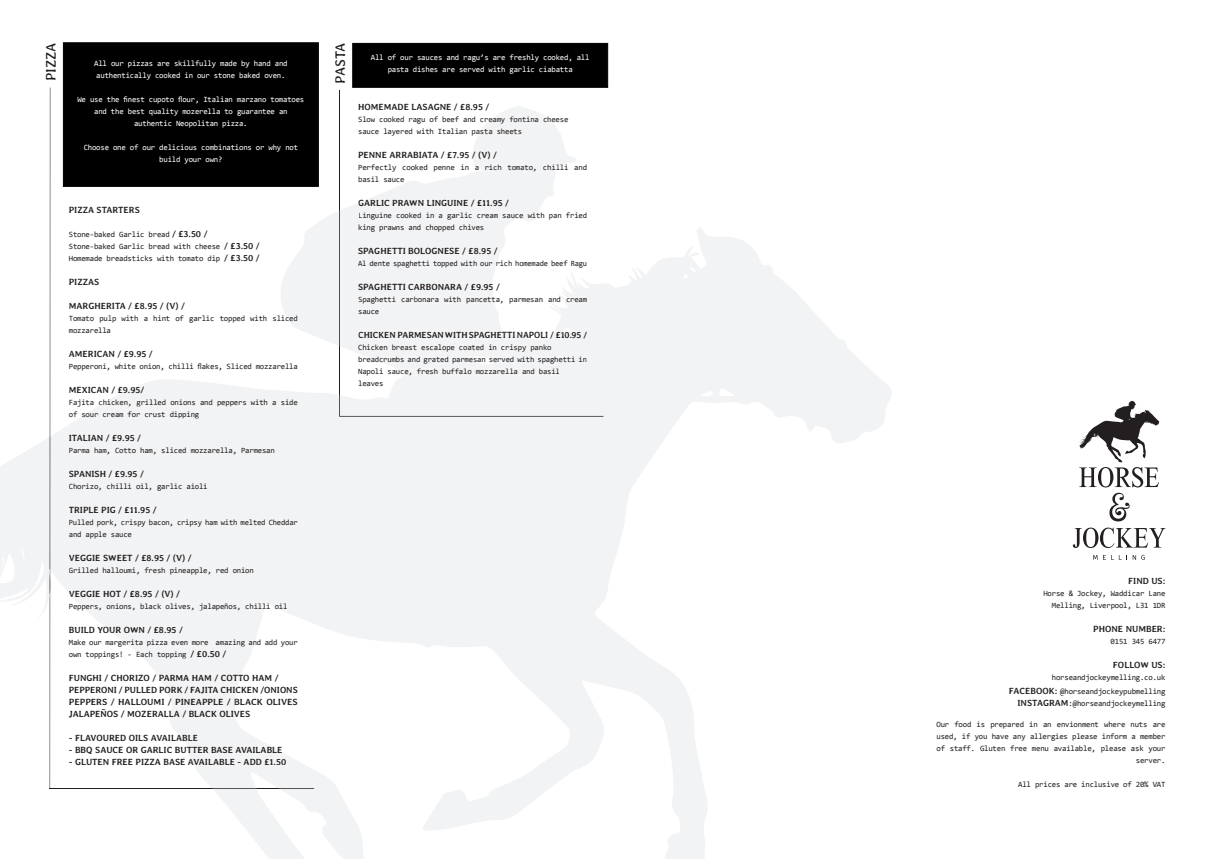
<style>
.page{position:relative;width:1208px;height:859px;background:#fff}
.page>*{position:absolute;margin:0;border:0;box-sizing:border-box;transform-origin:0 0}
.t1{font:14px "Averia Libre";color:#231f20}
.t2{font:700 9px/12px "Averia Libre";color:#231f20}
.t3{font:8px/12px "Consolas";letter-spacing:-.025em;color:#231f20}
.t4{font:8px/12px "Consolas";letter-spacing:-.025em;color:#fff;text-align:center}
.s1{font-family:"Averia Libre";font-weight:700;font-size:9px}
</style>
<div class="page">
<hr style="left:339px;top:91px;width:1px;height:325px;background:#231f20">
<hr style="left:50px;top:88px;width:1px;height:700px;background:#231f20">
<svg style="left:1079px;top:401px;width:80px;height:121px"></svg>
<svg style="left:1072px;top:528px;width:93px;height:20px"></svg>
<svg style="left:1093px;top:555px;width:4px;height:5px"></svg>
<svg style="left:1103px;top:555px;width:41px;height:5px"></svg>
<svg style="left:50px;top:106px;width:553px;height:691px;fill:#f2f3f4"></svg>
<svg style="left:478px;top:116px;width:76px;height:20px"></svg>
<div style="left:472px;top:151px;width:93px;height:21px;background:#f2f3f4"></div>
<div style="left:69px;top:434px;width:72px;height:7px;background:#f2f3f4"></div>
<svg style="left:0;top:437px;width:364px;height:422px;fill:#f2f3f4"></svg>
<div style="left:69px;top:590px;width:218px;height:20px;background:#f2f3f4"></div>
<svg style="left:104px;top:626px;width:79px;height:7px"></svg>
<svg style="left:120px;top:639px;width:136px;height:19px"></svg>
<div style="left:191px;top:650px;width:35px;height:7px;background:#f2f3f4"></div>
<svg style="left:157px;top:674px;width:84px;height:43px"></svg>
<svg style="left:179px;top:734px;width:107px;height:31px"></svg>
<svg style="left:50px;top:436px;width:1px;height:159px"></svg>
<svg style="left:212px;top:788px;width:102px;height:1px"></svg>
<svg style="left:78px;top:200px;width:525px;height:218px"></svg>
<div style="left:63px;top:43px;width:256px;height:144px;background:#000;border:1px solid #000"></div>
<div style="left:352px;top:43px;width:256px;height:45px;background:#000;border:1px solid #000"></div>
<h1 class="t1" style="left:43px;top:81px;width:40px;rotate:-90deg">PIZZA</h1>
<h1 class="t1" style="left:332px;top:84px;width:43px;rotate:-90deg">PASTA</h1>
<p class="t4" style="left:94px;top:57px;width:195px;text-align:left">All our pizzas are skillfully made by hand and authentically cooked in our stone baked oven.</p>
<p class="t4" style="left:77px;top:93px;width:228px">We use the finest cupoto flour, Italian marzano tomatoes and the best quality mozerella to guarantee an authentic Neopolitan pizza.</p>
<p class="t4" style="left:84px;top:141px;width:216px">Choose one of our delicious combinations or why not build your own?</p>
<p class="t2" style="left:69px;top:203px;width:73px">PIZZA STARTERS</p>
<p class="t3" style="left:69px;top:228px;width:192px">Stone-baked Garlic bread <span class="s1">/ £3.50 /<br></span>Stone-baked Garlic bread with cheese <span class="s1">/ £3.50 /<br></span>Homemade breadsticks with tomato dip <span class="s1">/ £3.50 /</span></p>
<p class="t2" style="left:69px;top:275px;width:32px">PIZZAS</p>
<p class="t2" style="left:69px;top:299px;width:118px">MARGHERITA / £8.95 / (V) /</p>
<p class="t3" style="left:69px;top:324px;width:44px">mozzarella</p>
<p class="t2" style="left:69px;top:347px;width:85px">AMERICAN / £9.95 /</p>
<p class="t3" style="left:69px;top:360px;width:230px">Pepperoni, white onion, chilli flakes, Sliced mozzarella</p>
<p class="t3" style="left:69px;top:312px;width:230px">Tomato pulp with a hint of garlic topped with sliced</p>
<p class="t2" style="left:69px;top:383px;width:77px">MEXICAN / £9.95/</p>
<p class="t3" style="left:69px;top:396px;width:230px">Fajita chicken, grilled onions and peppers with a side of sour cream for crust dipping</p>
<p class="t2" style="left:69px;top:431px;width:74px">ITALIAN / £9.95 /</p>
<p class="t3" style="left:69px;top:444px;width:208px">Parma ham, Cotto ham, sliced mozzarella, Parmesan</p>
<p class="t2" style="left:69px;top:467px;width:77px">SPANISH / £9.95 /</p>
<p class="t3" style="left:69px;top:480px;width:140px">Chorizo, chilli oil, garlic aioli</p>
<p class="t2" style="left:69px;top:503px;width:89px">TRIPLE PIG / £11.95 /</p>
<p class="t3" style="left:69px;top:516px;width:230px">Pulled pork, crispy bacon, cripsy ham with melted Cheddar and apple sauce</p>
<p class="t2" style="left:69px;top:551px;width:124px">VEGGIE SWEET / £8.95 / (V) /</p>
<p class="t3" style="left:69px;top:564px;width:187px">Grilled halloumi, fresh pineapple, red onion</p>
<p class="t2" style="left:69px;top:587px;width:113px">VEGGIE HOT / £8.95 / (V) /</p>
<p class="t3" style="left:69px;top:600px;width:220px">Peppers, onions, black olives, jalapeños, chilli oil</p>
<p class="t2" style="left:69px;top:623px;width:116px">BUILD YOUR OWN / £8.95 /</p>
<p class="t3" style="left:69px;top:636px;width:231px">Make our margerita pizza even more amazing and add your own toppings! - Each topping <span class="s1">/ £0.50 /</span></p>
<p class="t2" style="left:69px;top:671px;width:230px">FUNGHI / CHORIZO / PARMA HAM / COTTO HAM / PEPPERONI / PULLED PORK / FAJITA CHICKEN /ONIONS PEPPERS / HALLOUMI / PINEAPPLE / BLACK OLIVES JALAPEÑOS / MOZERALLA / BLACK OLIVES</p>
<p class="t2" style="left:69px;top:731px;width:131px">- FLAVOURED OILS AVAILABLE</p>
<p class="t2" style="left:69px;top:743px;width:215px">- BBQ SAUCE OR GARLIC BUTTER BASE AVAILABLE</p>
<p class="t2" style="left:69px;top:755px;width:219px">- GLUTEN FREE PIZZA BASE AVAILABLE - ADD £1.50</p>
<p class="t4" style="left:371px;top:51px;width:220px">All of our sauces and ragu’s are freshly cooked, all pasta dishes are served with garlic ciabatta</p>
<p class="t2" style="left:358px;top:101px;width:133px">HOMEMADE LASAGNE / £8.95 /</p>
<p class="t3" style="left:358px;top:113px;width:212px">Slow cooked ragu of beef and creamy fontina cheese sauce layered with Italian pasta sheets</p>
<p class="t2" style="left:358px;top:149px;width:140px">PENNE ARRABIATA / £7.95 / (V) /</p>
<p class="t3" style="left:358px;top:161px;width:230px">Perfectly cooked penne in a rich tomato, chilli and</p>
<p class="t2" style="left:358px;top:197px;width:152px">GARLIC PRAWN LINGUINE / £11.95 /</p>
<p class="t3" style="left:358px;top:209px;width:230px">Linguine cooked in a garlic cream sauce with pan fried king prawns and chopped chives</p>
<p class="t2" style="left:358px;top:245px;width:141px">SPAGHETTI BOLOGNESE / £8.95 /</p>
<p class="t3" style="left:358px;top:257px;width:230px">Al dente spaghetti topped with our rich homemade beef Ragu</p>
<p class="t2" style="left:358px;top:281px;width:143px">SPAGHETTI CARBONARA / £9.95 /</p>
<p class="t3" style="left:358px;top:293px;width:230px">Spaghetti carbonara with pancetta, parmesan and cream sauce</p>
<p class="t2" style="left:358px;top:329px;width:230px">CHICKEN PARMESAN WITH SPAGHETTI NAPOLI / £10.95 /</p>
<p class="t3" style="left:358px;top:341px;width:230px">Chicken breast escalope coated in crispy panko breadcrumbs and grated parmesan served with spaghetti in<br>Napoli sauce, fresh buffalo mozzarella and basil</p>
<p class="t3" style="left:358px;top:173px;width:48px">basil sauce</p>
<p class="t3" style="left:358px;top:377px;width:27px">leaves</p>
<p class="t2" style="left:1128px;top:575px;width:39px">FIND US:</p>
<p class="t3" style="left:1043px;top:587px;width:124px;text-align:right">Horse &amp; Jockey, Waddicar Lane<br>Melling, Liverpool, L31 1DR</p>
<p class="t2" style="left:1093px;top:623px;width:74px">PHONE NUMBER:</p>
<p class="t3" style="left:1110px;top:635px;width:56px">0151 345 6477</p>
<p class="t2" style="left:1113px;top:659px;width:54px">FOLLOW US:</p>
<p class="t3" style="left:1009px;top:670px;width:158px;line-height:14.4px;text-align:right">horseandjockeymelling.co.uk<br><span class="s1">FACEBOOK:</span> @horseandjockeypubmelling</p>
<p class="t3" style="left:1017px;top:697px;width:149px"><span class="s1">INSTAGRAM</span>:@horseandjockeymelling</p>
<p class="t3" style="left:936px;top:718px;width:230px;text-align:right">Our food is prepared in an envionment where nuts are used, if you have any allergies please inform a member of staff. Gluten free menu available, please ask your server.</p>
<p class="t3" style="left:1018px;top:778px;width:149px">All prices are inclusive of 20% VAT</p>
</div>
